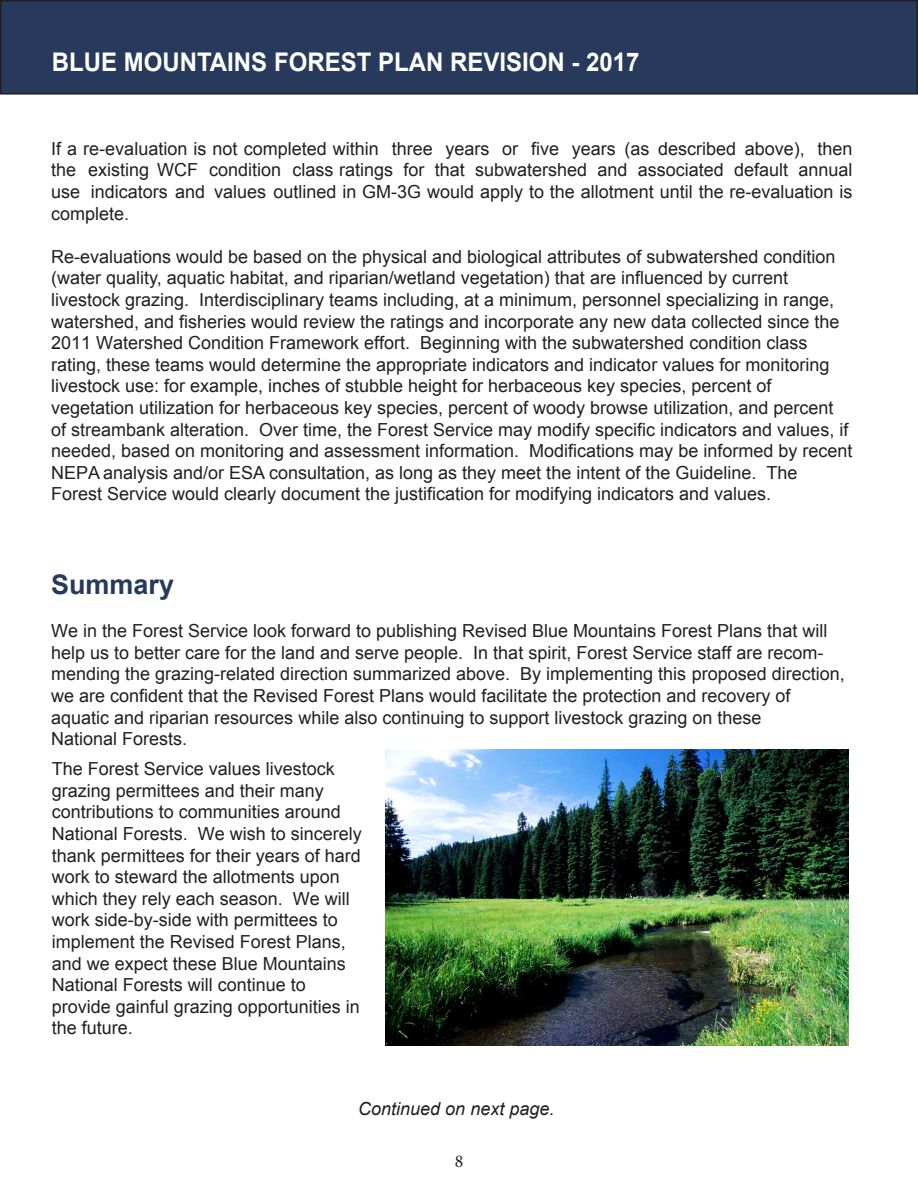
<style>
.page{position:relative;width:918px;height:1188px;background:#fff}
.page>*{position:absolute;margin:0;border:0;box-sizing:border-box;transform-origin:0 0}
.t1{font:700 27px "Arial";color:#273a5b}
.t2{font:700 25.65px "Arial";color:#fff;scale:.93 1}
.t3{font:18px/21.6px "Arial";color:#231f20}
.t4{font:italic 18px "Arial";color:#221e1f}
.t5{font:18px "Minion Pro";color:#231f20}
</style>
<div class="page">
<div style="left:1px;top:1px;width:916px;height:93px;background:#273a5b"></div>
<div style="left:0;top:0;width:918px;height:95px;border:2px solid #231f20"></div>
<img style="left:385px;top:750px;width:463px;height:296px">
<p class="t2" style="left:52px;top:45px;width:633px">BLUE MOUNTAINS FOREST PLAN REVISION - 2017</p>
<p class="t3" style="left:51px;top:138px;width:803px;text-align:justify">If a re-evaluation is not completed within three years or five years (as described above), then the existing WCF condition class ratings for that subwatershed and associated default annual use indicators and values outlined in GM-3G would apply to the allotment until the re-evaluation is complete.</p>
<p class="t3" style="left:51px;top:246px;width:803px">Re-evaluations would be based on the physical and biological attributes of subwatershed condition (water quality, aquatic habitat, and riparian/wetland vegetation) that are influenced by current livestock grazing. Interdisciplinary teams including, at a minimum, personnel specializing in range, watershed, and fisheries would review the ratings and incorporate any new data collected since the 2011 Watershed Condition Framework effort. Beginning with the subwatershed condition class rating, these teams would determine the appropriate indicators and indicator values for monitoring livestock use: for example, inches of stubble height for herbaceous key species, percent of vegetation utilization for herbaceous key species, percent of woody browse utilization, and percent of streambank alteration. Over time, the Forest Service may modify specific indicators and values, if needed, based on monitoring and assessment information. Modifications may be informed by recent NEPA analysis and/or ESA consultation, as long as they meet the intent of the Guideline. The Forest Service would clearly document the justification for modifying indicators and values.</p>
<p class="t1" style="left:51px;top:566px;width:125px">Summary</p>
<p class="t3" style="left:51px;top:620px;width:795px">We in the Forest Service look forward to publishing Revised Blue Mountains Forest Plans that will help us to better care for the land and serve people. In that spirit, Forest Service staff are recom&shy;mending the grazing-related direction summarized above. By implementing this proposed direction, we are confident that the Revised Forest Plans would facilitate the protection and recovery of aquatic and riparian resources while also continuing to support livestock grazing on these<br>National Forests.</p>
<p class="t3" style="left:52px;top:758px;width:312px">The Forest Service values livestock grazing permittees and their many contributions to communities around National Forests. We wish to sincerely thank permittees for their years of hard work to steward the allotments upon which they rely each season. We will work side-by-side with permittees to implement the Revised Forest Plans, and we expect these Blue Mountains National Forests will continue to provide gainful grazing opportunities in the future.</p>
<p class="t4" style="left:358px;top:1097px;width:198px">Continued on next page.</p>
<p class="t5" style="left:455px;top:1149px;width:10px">8</p>
</div>
